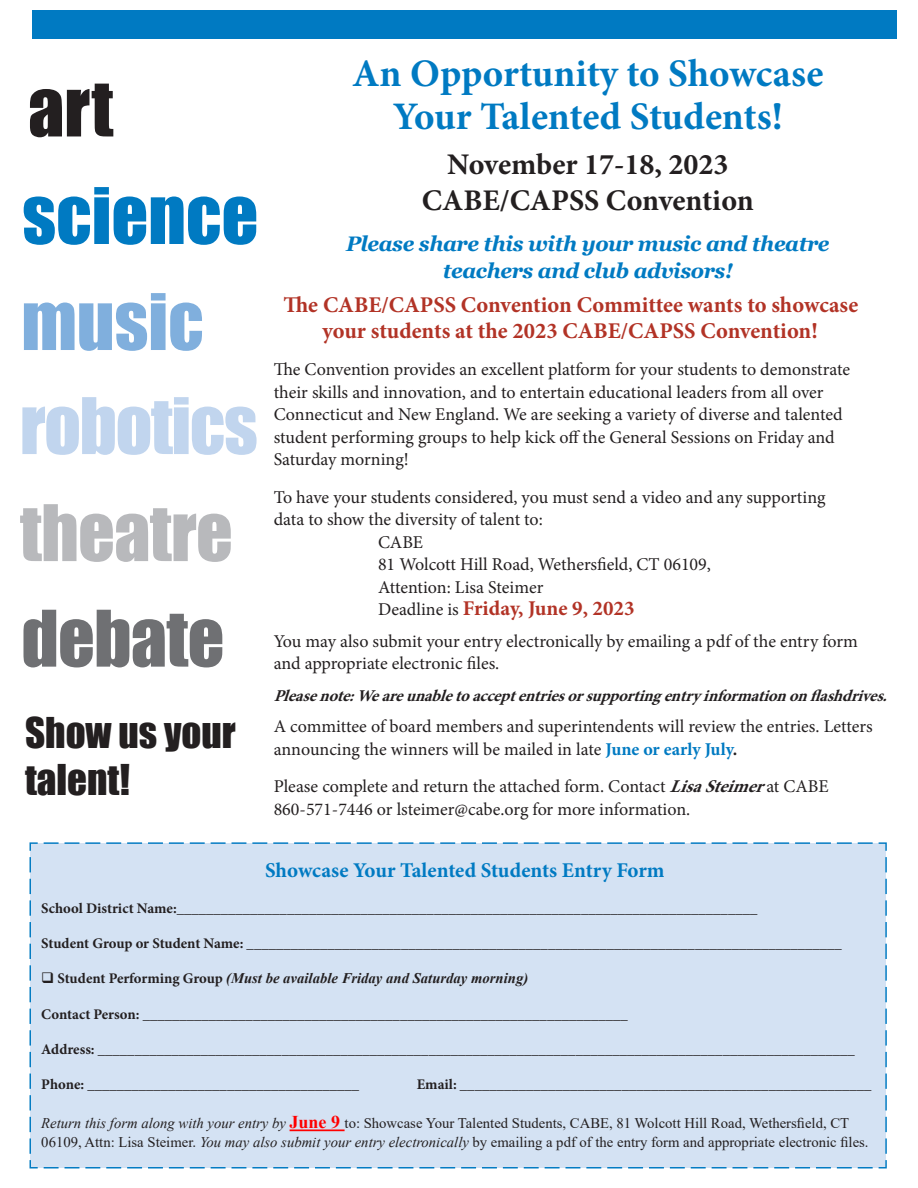
<style>
.page{position:relative;width:918px;height:1188px;background:#fff}
.page>*{position:absolute;margin:0;border:0;box-sizing:border-box;transform-origin:0 0}
.t1{font:72px "Impact";letter-spacing:-.02em;color:#c1d5ee}
.t2{font:72px "Impact";color:#007ac2}
.t3{font:72px "Impact";letter-spacing:-.01em;color:#b8b9bc}
.t4{font:72px "Impact";letter-spacing:-.01em;color:#6f7073}
.t5{font:72px "Impact";color:#80afdd}
.t6{font:72px "Impact";color:#231f20}
.t7{font:700 39px "Minion Pro";letter-spacing:-.005em;color:#007ac2}
.t8{font:39px/46.8px "Impact";color:#231f20}
.t9{font:700 30px "Minion Pro";color:#231f20}
.t10{font:700 22.5px "Minion Pro";color:#b23326}
.t11{font:italic 700 21px "Georgia";letter-spacing:-.02em;color:#007ac2}
.t12{font:700 21px "Minion Pro";letter-spacing:-.005em;color:#007ac2}
.t13{font:700 21px "Minion Pro";color:#b23326}
.t14{font:18px/22.5px "Minion Pro";color:#231f20}
.t15{font:italic 700 16.5px "Minion Pro";color:#231f20}
.t16{font:700 14.7px "Minion Pro";color:#231f20}
.t17{font:14.7px/18.3px "Times New Roman";color:#231f20}
.t18{font:italic 700 14.7px "Times New Roman";color:#231f20}
.s1{font-weight:400;font-size:18px;color:#231f20}
.s2{font-weight:700;color:#007ac2}
.s3{font-weight:700}
.s4{font-weight:700;font-style:italic}
.s5{font-family:"Minion Pro";font-style:normal}
.s6{font-style:italic}
.s7{font-weight:700;font-size:18px;color:#f00}
</style>
<div class="page">
<div style="left:33px;top:11px;width:864px;height:28px;background:#007ac2"></div>
<div style="left:29px;top:842px;width:858px;height:327px;background:#d4e2f3"></div>
<hr style="left:290px;top:1129px;width:55px;height:2px;background:#f00">
<p class="t6" style="left:28px;top:52px;width:87px">art</p>
<p class="t2" style="left:22px;top:160px;width:238px">science</p>
<p class="t5" style="left:21px;top:266px;width:184px">music</p>
<p class="t1" style="left:20px;top:370px;width:239px">robotics</p>
<p class="t3" style="left:20px;top:477px;width:214px">theatre</p>
<p class="t4" style="left:21px;top:583px;width:205px">debate</p>
<p class="t8" style="left:25px;top:708px;width:212px">Show us your talent!</p>
<p class="t7" style="left:352px;top:46px;width:473px">An Opportunity to Showcase</p>
<p class="t7" style="left:393px;top:90px;width:392px">Your Talented Students!</p>
<p class="t9" style="left:447px;top:144px;width:283px">November 17-18, 2023</p>
<p class="t9" style="left:422px;top:180px;width:333px">CABE/CAPSS Convention</p>
<p class="t11" style="left:346px;top:230px;width:485px">Please share this with your music and theatre</p>
<p class="t11" style="left:443px;top:257px;width:292px">teachers and club advisors!</p>
<p class="t10" style="left:283px;top:289px;width:576px">The CABE/CAPSS Convention Committee wants to showcase</p>
<p class="t10" style="left:323px;top:315px;width:497px">your students at the 2023 CABE/CAPSS Convention!</p>
<p class="t14" style="left:274px;top:359px;width:578px">The Convention provides an excellent platform for your students to demonstrate</p>
<p class="t14" style="left:274px;top:381px;width:551px">their skills and innovation, and to entertain educational leaders from all over</p>
<p class="t14" style="left:274px;top:404px;width:570px">Connecticut and New England. We are seeking a variety of diverse and talented</p>
<p class="t14" style="left:274px;top:426px;width:563px">student performing groups to help kick off the General Sessions on Friday and</p>
<p class="t14" style="left:274px;top:449px;width:137px">Saturday morning!</p>
<p class="t14" style="left:274px;top:486px;width:553px">To have your students considered, you must send a video and any supporting data to show the diversity of talent to:</p>
<p class="t14" style="left:378px;top:531px;width:47px">CABE</p>
<p class="t14" style="left:378px;top:554px;width:335px">81 Wolcott Hill Road, Wethersfield, CT 06109,</p>
<p class="t14" style="left:378px;top:576px;width:167px">Attention: Lisa Steimer</p>
<p class="t13" style="left:378px;top:594px;width:258px"><span class="s1">Deadline is</span> Friday, June 9, 2023</p>
<p class="t14" style="left:274px;top:630px;width:586px">You may also submit your entry electronically by emailing a pdf of the entry form</p>
<p class="t14" style="left:274px;top:653px;width:227px">and appropriate electronic files.</p>
<p class="t15" style="left:274px;top:684px;width:622px">Pleasenote:Weareunabletoacceptentriesorsupportingentryinformationonflashdrives.</p>
<p class="t14" style="left:274px;top:716px;width:601px">A committee of board members and superintendents will review the entries. Letters announcing the winners will be mailed in late <span class="s2">June or early July</span><span class="s3">.</span></p>
<p class="t14" style="left:274px;top:776px;width:556px">Please complete and return the attached form. Contact <span class="s4">LisaSteimer</span>at CABE</p>
<p class="t14" style="left:274px;top:798px;width:418px">860-571-7446 or lsteimer@cabe.org for more information.</p>
<p class="t12" style="left:265px;top:856px;width:401px">Showcase Your Talented Students Entry Form</p>
<p class="t16" style="left:41px;top:898px;width:718px">School District Name:_______________________________________________________________________________</p>
<p class="t16" style="left:41px;top:933px;width:802px">Student Group or Student Name: _________________________________________________________________________________</p>
<p class="t18" style="left:41px;top:968px;width:488px">❑ <span class="s5">Student Performing Group</span> (Must be available Friday and Saturday morning)</p>
<p class="t16" style="left:41px;top:1004px;width:588px">Contact Person: __________________________________________________________________</p>
<p class="t16" style="left:41px;top:1039px;width:815px">Address: _______________________________________________________________________________________________________</p>
<p class="t16" style="left:41px;top:1074px;width:319px">Phone: _____________________________________</p>
<p class="t16" style="left:417px;top:1074px;width:456px">Email: ________________________________________________________</p>
<p class="t17" style="left:41px;top:1114px;width:829px"><span class="s6">Return this form along with your entry by</span> <span class="s7">June 9</span> to: Showcase Your Talented Students, CABE, 81 Wolcott Hill Road, Wethersfield, CT<br>06109, Attn: Lisa Steimer. <span class="s6">You may also submit your entry electronically</span> by emailing a pdf of the entry form and appropriate electronic files.</p>
</div>
